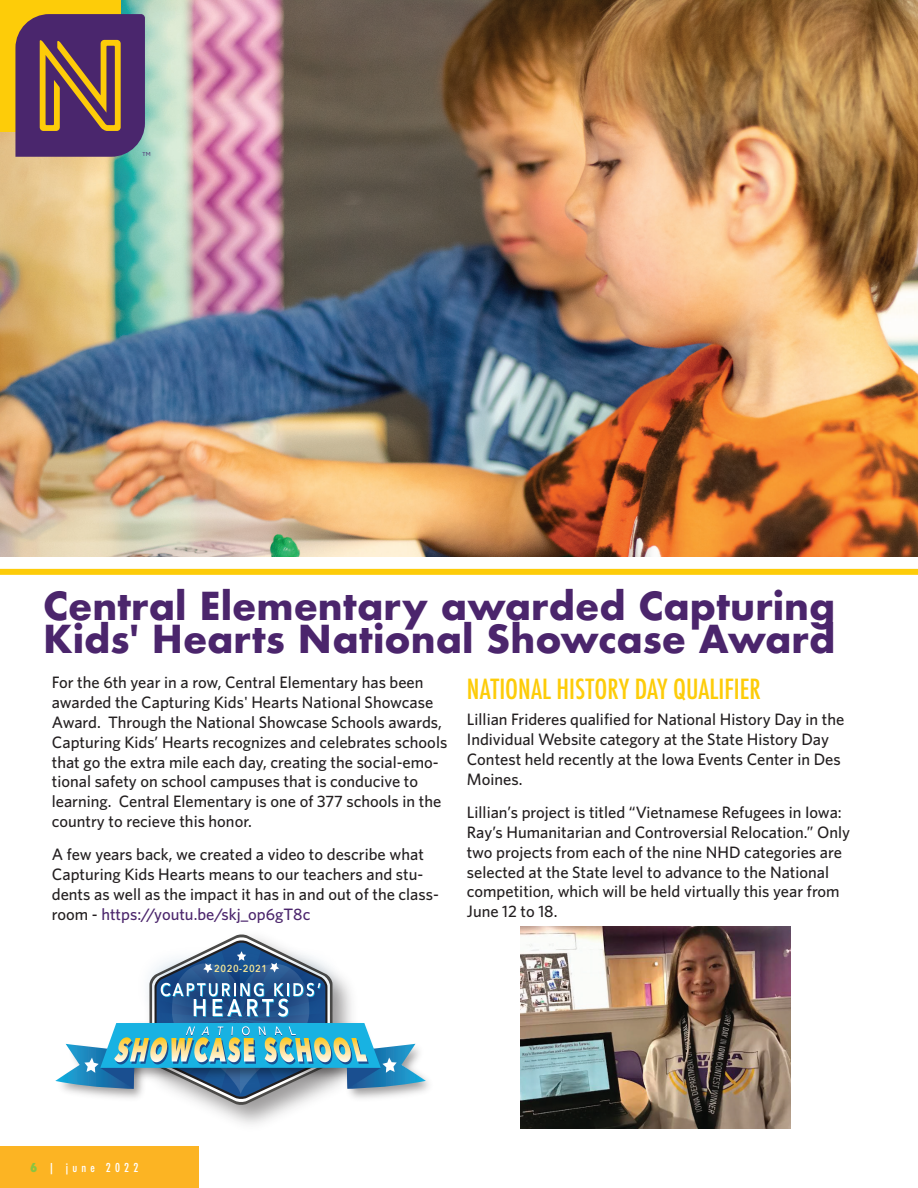
<style>
.page{position:relative;width:918px;height:1188px;background:#fff}
.page>*{position:absolute;margin:0;border:0;box-sizing:border-box;transform-origin:0 0}
.t1{font:700 37.5px/33px "Futura";color:#4b256c}
.t2{font:500 condensed 27px "Futura";color:#fdcc09}
.t3{font:500 16.5px/19.8px "Whitney";color:#231f20}
.t4{font:500 condensed 12px "Futura";letter-spacing:.35em;color:#fff}
.t5{font:800 condensed 12px "Futura";color:#8bc440}
.t6{font:600 10.2px "Avenir Next";letter-spacing:.06em;color:#f5e596;scale:.92 1}
.t7{font:5.7px "Gotham";color:#4b256c}
.s1{color:#4b256c}
</style>
<div class="page">
<div style="left:0;top:1148px;width:199px;height:40px;background:#fcb423"></div>
<hr style="left:0;top:1147px;width:199px;height:1px;background:#fcb423">
<img style="left:0;top:0;width:918px;height:556px">
<div style="left:0;top:0;width:121px;height:132px;background:#fdcc09"></div>
<svg style="left:15px;top:14px;width:130px;height:143px"></svg>
<div style="left:0;top:569px;width:918px;height:6px;background:#fdcc09"></div>
<svg style="left:55px;top:934px;width:371px;height:171px"></svg>
<img style="left:520px;top:927px;width:270px;height:201px">
<p class="t7" style="left:142px;top:151px;width:10px">TM</p>
<h1 class="t1" style="left:43px;top:589px;width:794px">Central Elementary awarded Capturing<br>Kids' Hearts National Showcase Award</h1>
<p class="t3" style="left:52px;top:672px;width:397px">For the 6th year in a row, Central Elementary has been awarded the Capturing Kids' Hearts National Showcase Award. Through the National Showcase Schools awards, Capturing Kids’ Hearts recognizes and celebrates schools that go the extra mile each day, creating the social-emo&shy;tional safety on school campuses that is conducive to learning. Central Elementary is one of 377 schools in the country to recieve this honor.</p>
<p class="t3" style="left:52px;top:844px;width:389px">A few years back, we created a video to describe what Capturing Kids Hearts means to our teachers and stu&shy;dents as well as the impact it has in and out of the class&shy;room - <span class="s1">https://youtu.be/skj_op6gT8c</span></p>
<p class="t6" style="left:214px;top:959px;width:59px">2020-2021</p>
<h2 class="t2" style="left:467px;top:672px;width:295px">NATIONAL HISTORY DAY QUALIFIER</h2>
<p class="t3" style="left:467px;top:709px;width:379px">Lillian Frideres qualified for National History Day in the Individual Website category at the State History Day Contest held recently at the Iowa Events Center in Des Moines.</p>
<p class="t3" style="left:467px;top:802px;width:385px">Lillian’s project is titled “Vietnamese Refugees in Iowa:<br>Ray’s Humanitarian and Controversial Relocation.” Only two projects from each of the nine NHD categories are selected at the State level to advance to the National competition, which will be held virtually this year from June 12 to 18.</p>
<p class="t4" style="left:48px;top:1159px;width:125px">| february 2022</p>
<p class="t5" style="left:30px;top:1159px;width:9px">62</p>
<p class="t4" style="left:66px;top:1160px;width:74px">june 2022</p>
</div>
